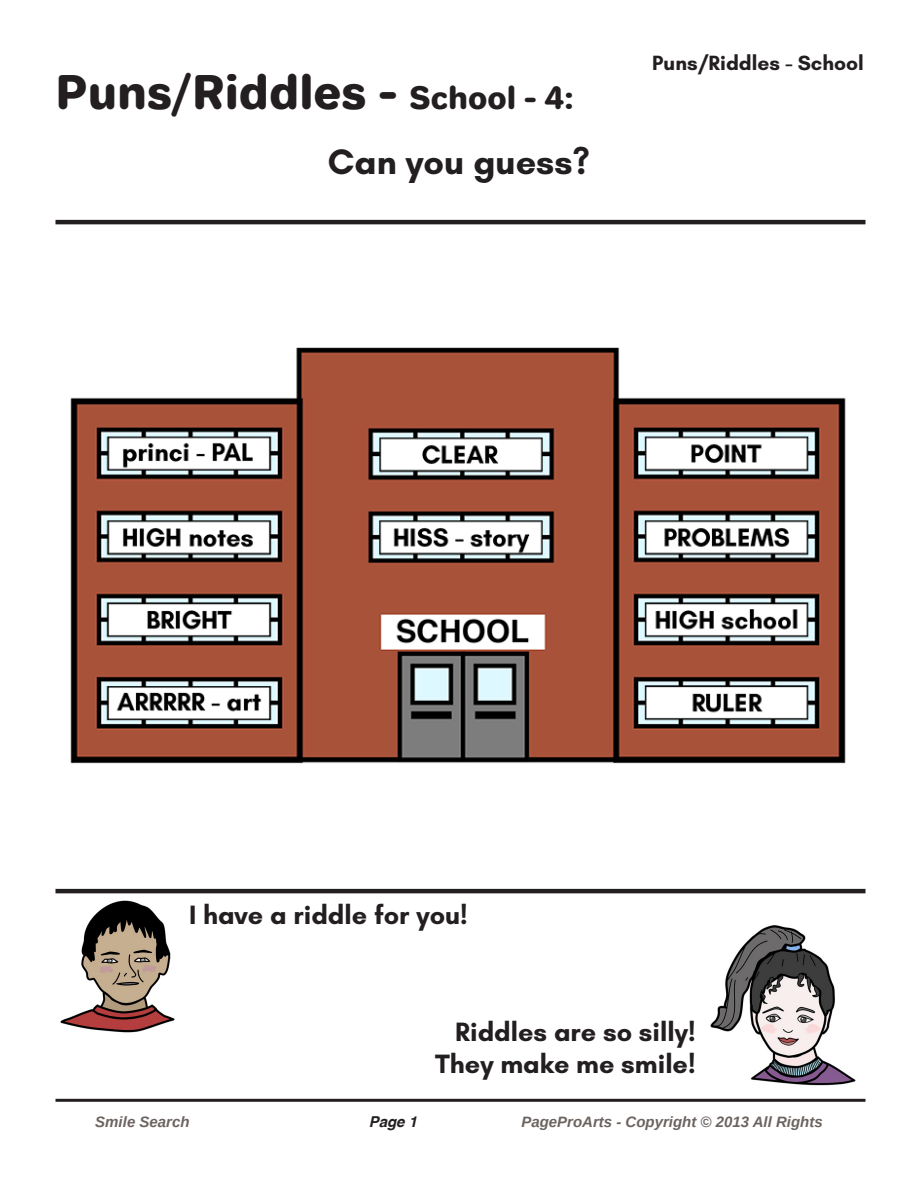
<style>
.page{position:relative;width:918px;height:1188px;background:#fff}
.page>*{position:absolute;margin:0;border:0;box-sizing:border-box;transform-origin:0 0}
.t1{font:45px "Jellee";color:#231f20}
.t2{font:700 36px "Glacial Indifference";color:#231f20}
.t3{font:700 27px "Glacial Indifference";color:#231f20}
.t4{font:700 21px "Glacial Indifference";color:#231f20}
.t5{font:italic 700 15px "Liberation Sans";color:#6b6360}
.t6{font:italic 700 15px "Helvetica";color:#231f20}
.s1{font-size:30px}
</style>
<div class="page">
<hr style="left:56px;top:1099px;width:810px;height:3px;background:#231f20">
<img style="left:710px;top:925px;width:146px;height:161px">
<hr style="left:56px;top:220px;width:810px;height:4px;background:#231f20">
<hr style="left:56px;top:889px;width:810px;height:4px;background:#231f20">
<img style="left:60px;top:900px;width:115px;height:133px">
<img style="left:70px;top:347px;width:776px;height:417px">
<p class="t1" style="left:56px;top:62px;width:520px">Puns/Riddles - <span class="s1">School - 4:</span></p>
<p class="t2" style="left:328px;top:140px;width:264px">Can you guess?</p>
<p class="t4" style="left:652px;top:50px;width:213px">Puns/Riddles - School</p>
<p class="t3" style="left:189px;top:898px;width:280px">I have a riddle for you!</p>
<p class="t3" style="left:455px;top:1015px;width:242px">Riddles are so silly!</p>
<p class="t3" style="left:435px;top:1048px;width:262px">They make me smile!</p>
<p class="t5" style="left:95px;top:1112px;width:96px">Smile Search</p>
<p class="t6" style="left:369px;top:1109px;width:50px">Page 1</p>
<p class="t5" style="left:521px;top:1112px;width:303px">PageProArts - Copyright © 2013 All Rights</p>
</div>
